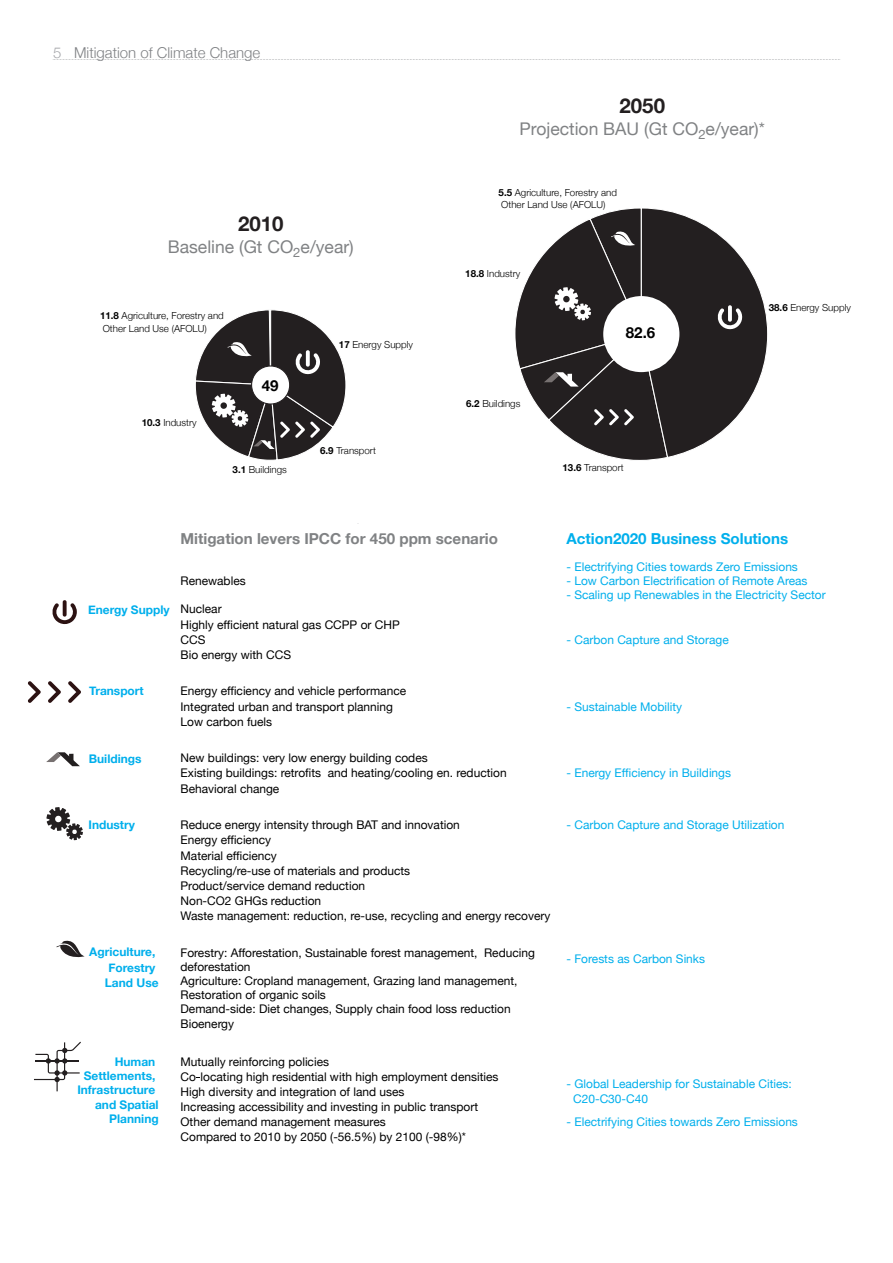
<style>
.page{position:relative;width:893px;height:1263px;background:#fff}
.page>*{position:absolute;margin:0;border:0;box-sizing:border-box;transform-origin:0 0}
.t1{font:700 20.4px "Helvetica Neue";color:#231f20}
.t2{font:17.55px "Helvetica Neue";color:#808284}
.t3{font:700 15.15px "Helvetica Neue";color:#808284}
.t4{font:700 15.15px "Helvetica Neue";color:#00afec}
.t5{font:700 15.15px "Helvetica Neue";color:#000}
.t6{font:300 15px "Helvetica Neue";color:#808285}
.t7{font:300 15px "Helvetica Neue";color:#a8a9ad}
.t8{font:11.85px/15.1px "Helvetica Neue";color:#000}
.t9{font:11.85px/14.2px "Helvetica Neue";color:#00afec}
.t10{font:700 11.85px/14.2px "Helvetica Neue";color:#00afec}
.t11{font:300 9.75px/12.8px "Helvetica Neue";color:#000}
.s1{font-weight:700}
</style>
<div class="page">
<svg style="left:53px;top:59px;width:787px;height:1px"></svg>
<svg style="left:56px;top:940px;width:29px;height:18px"></svg>
<svg style="left:46px;top:807px;width:37px;height:33px"></svg>
<svg style="left:34px;top:1042px;width:47px;height:49px"></svg>
<svg style="left:46px;top:752px;width:34px;height:14px"></svg>
<svg style="left:52px;top:600px;width:25px;height:24px"></svg>
<svg style="left:28px;top:681px;width:13px;height:22px"></svg>
<svg style="left:48px;top:681px;width:13px;height:22px"></svg>
<svg style="left:68px;top:681px;width:13px;height:22px"></svg>
<svg style="left:515px;top:208px;width:253px;height:253px"></svg>
<svg style="left:195px;top:310px;width:151px;height:151px"></svg>
<div style="left:603px;top:296px;width:76px;height:76px;background:#fff;border-radius:50%"></div>
<p class="t7" style="left:53px;top:40px;width:10px">5</p>
<p class="t6" style="left:74px;top:40px;width:188px">Mitigation of Climate Change</p>
<h1 class="t1" style="left:620px;top:89px;width:47px">2050</h1>
<h2 class="t2" style="left:520px;top:116px;width:247px">Projection BAU (Gt CO<sub>2</sub>e/year)*</h2>
<h1 class="t1" style="left:238px;top:207px;width:47px">2010</h1>
<h2 class="t2" style="left:168px;top:234px;width:187px">Baseline (Gt CO<sub>2</sub>e/year)</h2>
<p class="t11" style="left:100px;top:309px;width:125px"><span class="s1">11.8</span> Agriculture, Forestry and<br>Other Land Use (AFOLU)</p>
<p class="t11" style="left:142px;top:415px;width:56px"><span class="s1">10.3</span> Industry</p>
<p class="t5" style="left:262px;top:374px;width:18px">49</p>
<p class="t11" style="left:339px;top:337px;width:76px"><span class="s1">17</span> Energy Supply</p>
<p class="t11" style="left:320px;top:444px;width:57px"><span class="s1">6.9</span> Transport</p>
<p class="t11" style="left:499px;top:185px;width:120px"><span class="s1">5.5</span> Agriculture, Forestry and<br>Other Land Use (AFOLU)</p>
<p class="t11" style="left:465px;top:267px;width:56px"><span class="s1">18.8</span> Industry</p>
<p class="t5" style="left:626px;top:320px;width:31px">82.6</p>
<p class="t11" style="left:466px;top:397px;width:56px"><span class="s1">6.2</span> Buildings</p>
<p class="t11" style="left:233px;top:463px;width:56px"><span class="s1">3.1</span> Buildings</p>
<p class="t11" style="left:562px;top:460px;width:63px"><span class="s1">13.6</span> Transport</p>
<p class="t11" style="left:769px;top:301px;width:84px"><span class="s1">38.6</span> Energy Supply</p>
<p class="t10" style="left:88px;top:602px;width:83px">Energy Supply</p>
<p class="t10" style="left:89px;top:684px;width:56px">Transport</p>
<p class="t10" style="left:89px;top:751px;width:54px">Buildings</p>
<p class="t10" style="left:89px;top:818px;width:48px">Industry</p>
<p class="t10" style="left:105px;top:945px;width:55px;line-height:15.1px;text-indent:-16px">Agriculture,<br>Forestry<br>Land Use</p>
<p class="t10" style="left:77px;top:1055px;width:83px;text-align:right">Human<br>Settlements,<br>Infrastructure and Spatial<br>Planning</p>
<p class="t3" style="left:181px;top:527px;width:319px">Mitigation levers IPCC for 450 ppm scenario</p>
<p class="t4" style="left:566px;top:527px;width:223px">Action2020 Business Solutions</p>
<p class="t8" style="left:181px;top:574px;width:67px">Renewables</p>
<p class="t9" style="left:566px;top:561px;width:233px">- Electrifying Cities towards Zero Emissions</p>
<p class="t9" style="left:566px;top:575px;width:243px">- Low Carbon Electrification of Remote Areas</p>
<p class="t9" style="left:566px;top:589px;width:261px">- Scaling up Renewables in the Electricity Sector</p>
<p class="t8" style="left:181px;top:602px;width:221px">Nuclear<br>Highly efficient natural gas CCPP or CHP<br>CCS</p>
<p class="t9" style="left:566px;top:633px;width:164px">- Carbon Capture and Storage</p>
<p class="t8" style="left:181px;top:648px;width:112px">Bio energy with CCS</p>
<p class="t8" style="left:181px;top:684px;width:227px">Energy efficiency and vehicle performance<br>Integrated urban and transport planning<br>Low carbon fuels</p>
<p class="t8" style="left:181px;top:751px;width:328px">New buildings: very low energy building codes<br>Existing buildings: retrofits and heating/cooling en. reduction<br>Behavioral change</p>
<p class="t8" style="left:181px;top:818px;width:281px">Reduce energy intensity through BAT and innovation</p>
<p class="t9" style="left:566px;top:819px;width:219px">- Carbon Capture and Storage Utilization</p>
<p class="t8" style="left:181px;top:833px;width:371px">Energy efficiency<br>Material efficiency<br>Recycling/re-use of materials and products<br>Product/service demand reduction<br>Non-CO2 GHGs reduction<br>Waste management: reduction, re-use, recycling and energy recovery</p>
<p class="t8" style="left:180px;top:946px;width:356px;line-height:14.1px">Forestry: Afforestation, Sustainable forest management, Reducing deforestation</p>
<p class="t9" style="left:566px;top:952px;width:140px">- Forests as Carbon Sinks</p>
<p class="t8" style="left:181px;top:974px;width:338px;line-height:14.4px">Agriculture: Cropland management, Grazing land management, Restoration of organic soils<br>Demand-side: Diet changes, Supply chain food loss reduction Bioenergy</p>
<p class="t8" style="left:181px;top:1054px;width:319px">Mutually reinforcing policies<br>Co locating high residential with high employment densities High diversity and integration of land uses<br>Increasing accessibility and investing in public transport Other demand management measures</p>
<p class="t9" style="left:566px;top:700px;width:117px">- Sustainable Mobility</p>
<p class="t9" style="left:566px;top:767px;width:166px">- Energy Efficiency in Buildings</p>
<p class="t9" style="left:573px;top:1077px;width:220px;text-indent:-7px">- Global Leadership for Sustainable Cities:<br>C20-C30-C40</p>
<p class="t9" style="left:566px;top:1115px;width:233px">- Electrifying Cities towards Zero Emissions</p>
<p class="t8" style="left:181px;top:1130px;width:287px">Compared to 2010 by 2050 (-56.5%) by 2100 (-98%)*</p>
</div>
